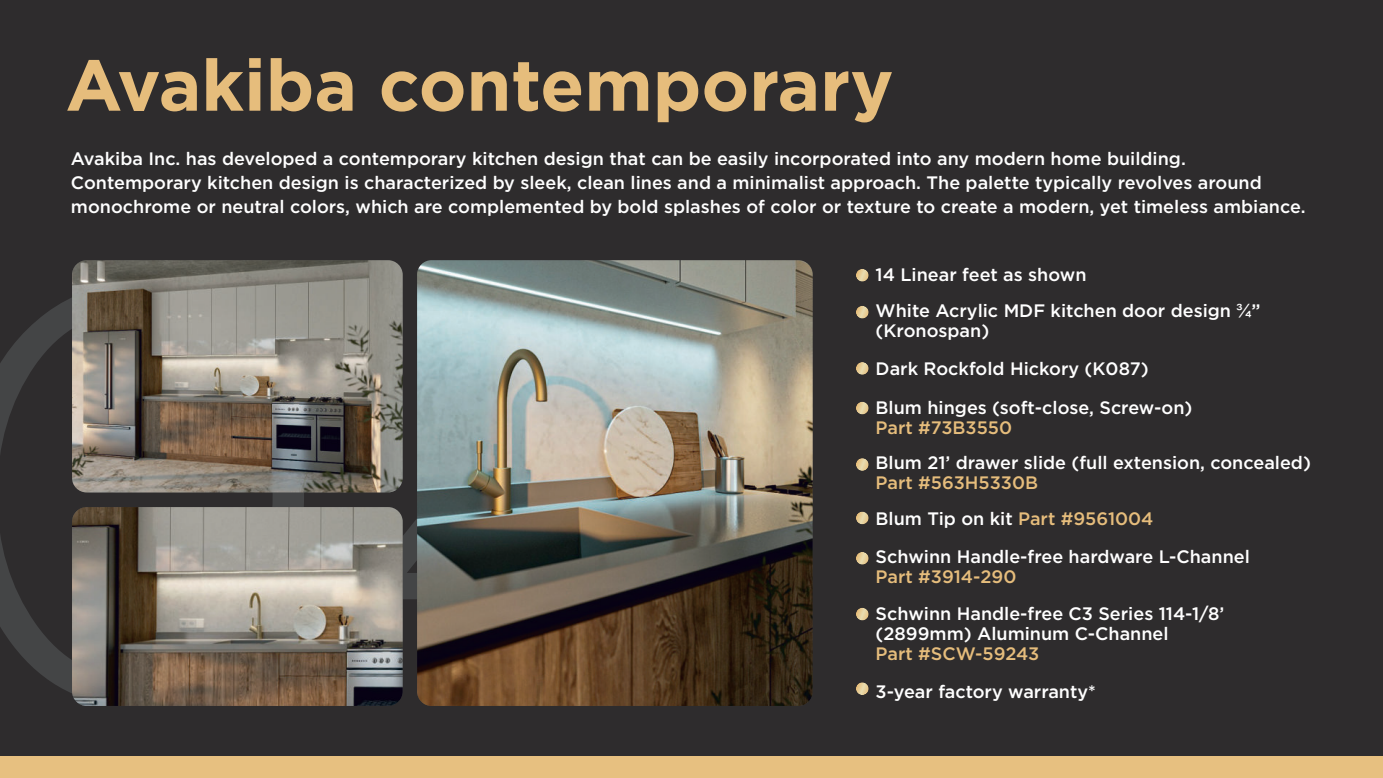
<style>
.page{position:relative;width:1383px;height:778px;background:#fff}
.page>*{position:absolute;margin:0;border:0;box-sizing:border-box;transform-origin:0 0}
.t1{font:300 582.9px "Gotham Pro";color:#444546}
.t2{font:700 72px "Gotham Pro";color:#e6bd7c}
.t3{font:500 18px/24.3px "Gotham Pro";color:#fff}
.t4{font:500 18px/35.4px "Gotham Pro";color:#e6bd7c}
.s1{font-family:"Arial";font-weight:400}
.s2{color:#fff}
</style>
<div class="page">
<div style="left:0;top:0;width:1382px;height:778px;background:#2e2c2d"></div>
<div style="left:0;top:756px;width:1382px;height:22px;background:#e7c080"></div>
<svg style="left:856px;top:269px;width:12px;height:12px"></svg>
<svg style="left:856px;top:306px;width:12px;height:12px"></svg>
<svg style="left:856px;top:362px;width:12px;height:13px"></svg>
<svg style="left:856px;top:401px;width:12px;height:13px"></svg>
<svg style="left:856px;top:458px;width:12px;height:13px"></svg>
<svg style="left:856px;top:511px;width:12px;height:13px"></svg>
<svg style="left:856px;top:552px;width:12px;height:12px"></svg>
<svg style="left:856px;top:607px;width:12px;height:13px"></svg>
<svg style="left:856px;top:682px;width:12px;height:13px"></svg>
<img style="left:417px;top:260px;width:395px;height:446px;border-radius:14px">
<img style="left:72px;top:260px;width:331px;height:232px;border-radius:15px">
<img style="left:72px;top:507px;width:331px;height:199px;border-radius:15px">
<h2 class="t2" style="left:65px;top:44px;width:829px">Avakiba contemporary</h2>
<p class="t3" style="left:71px;top:146px;width:1236px">Avakiba Inc. has developed a contemporary kitchen design that can be easily incorporated into any modern home building.<br>Contemporary kitchen design is characterized by sleek, clean lines and a minimalist approach. The palette typically revolves around monochrome or neutral colors, which are complemented by bold splashes of color or texture to create a modern, yet timeless ambiance.</p>
<h1 class="t1" style="left:-72px;top:175px;width:803px">04</h1>
<p class="t3" style="left:875px;top:256px;width:386px;line-height:36px">14 Linear feet as shown<br>White Acrylic MDF kitchen door design <span class="s1">¾</span>”</p>
<p class="t3" style="left:875px;top:311px;width:318px;line-height:38.1px">(Kronospan)<br>Dark Rockfold Hickory (K087)<br>Blum hinges (soft-close, Screw-on)</p>
<p class="t4" style="left:875px;top:409px;width:138px">Part #73B3550</p>
<p class="t3" style="left:875px;top:450px;width:437px">Blum 21’ drawer slide (full extension, concealed)</p>
<p class="t4" style="left:875px;top:465px;width:279px">Part #563H5330B<br><span class="s2">Blum Tip on kit</span> Part #9561004</p>
<p class="t3" style="left:875px;top:544px;width:376px">Schwinn Handle-free hardware L-Channel</p>
<p class="t4" style="left:875px;top:558px;width:142px">Part #3914-290</p>
<p class="t3" style="left:875px;top:603px;width:350px;line-height:20.1px">Schwinn Handle-free C3 Series 114-1/8’ (2899mm) Aluminum C-Channel</p>
<p class="t4" style="left:875px;top:635px;width:165px">Part #SCW-59243</p>
<p class="t3" style="left:875px;top:679px;width:222px">3-year factory warranty*</p>
</div>
